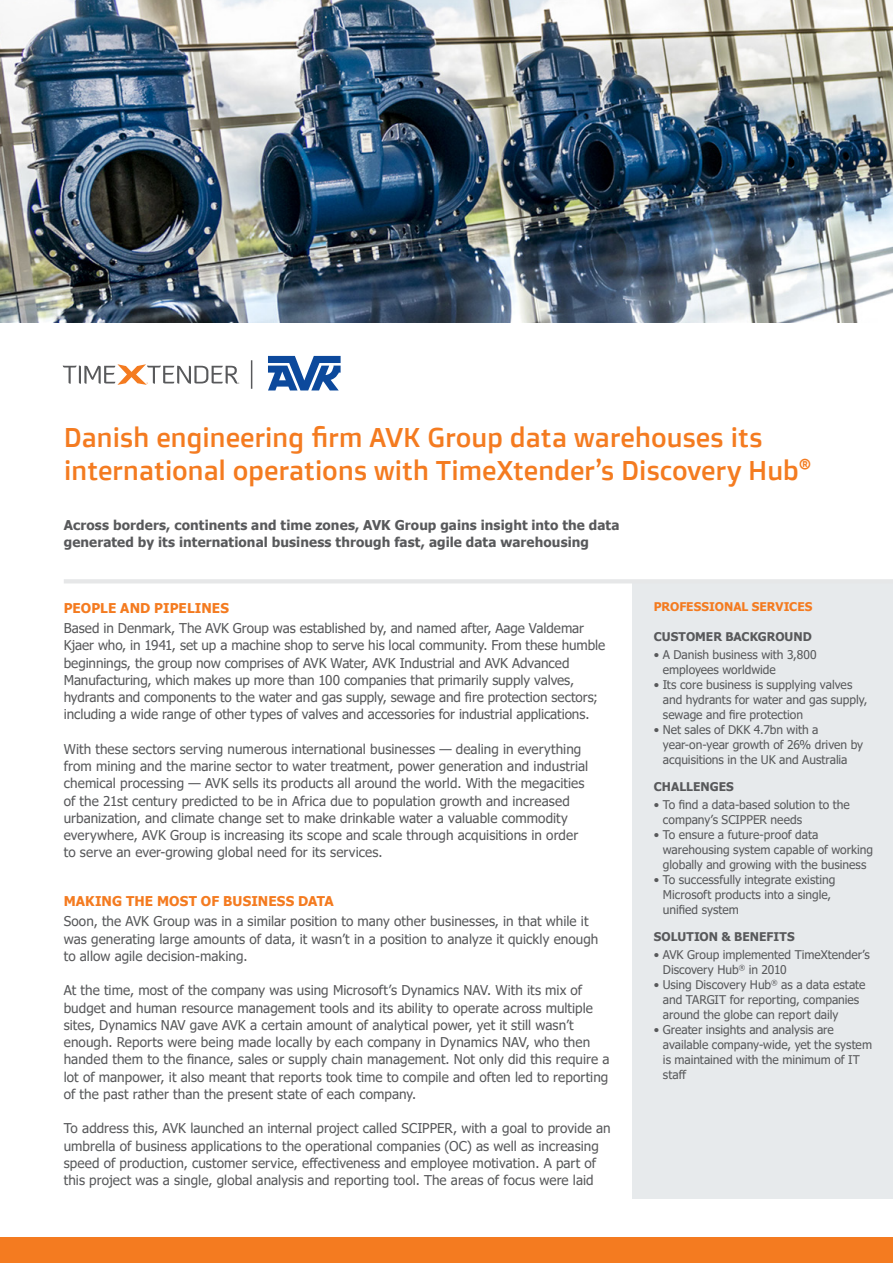
<style>
.page{position:relative;width:893px;height:1263px;background:#fff}
.page>*{position:absolute;margin:0;border:0;box-sizing:border-box;transform-origin:0 0}
.t1{font:27px/33px "Doppio One";letter-spacing:-.01em;color:#f47b20}
.t2{font:13.5px/17.2px "Tahoma";letter-spacing:.005em;color:#58595b}
.t3{font:700 13.5px/17.2px "Tahoma";letter-spacing:.005em;color:#58595b}
.MB{font:700 13.5px "Tahoma";letter-spacing:.005em;color:#f47b20}
.t4{font:12px/15px "Tahoma";color:#58595b}
.t5{font:700 12px "Tahoma";letter-spacing:.005em;color:#58595b}
.t6{font:700 12px "Tahoma";color:#f47b20}
</style>
<div class="page">
<div style="left:0;top:1237px;width:893px;height:26px;background:#f47b20"></div>
<img style="left:0;top:0;width:893px;height:323px">
<svg style="left:63px;top:364px;width:176px;height:21px"></svg>
<svg style="left:251px;top:360px;width:1px;height:29px"></svg>
<div style="left:632px;top:581px;width:261px;height:618px;background:#e7eaec"></div>
<hr style="left:64px;top:579px;width:829px;height:4px;background:#e6e7e8">
<svg style="left:268px;top:356px;width:73px;height:34px"></svg>
<p class="t1" style="left:64px;top:420px;width:748px">Danish engineering firm AVK Group data warehouses its international operations with TimeXtender’s Discovery Hub<sup>®</sup></p>
<p class="t3" style="left:64px;top:517px;width:557px">Across borders, continents and time zones, AVK Group gains insight into the data generated by its international business through fast, agile data warehousing</p>
<p class="MB" style="left:64px;top:598px;width:167px">PEOPLE AND PIPELINES</p>
<p class="t2" style="left:64px;top:620px;width:543px">Based in Denmark, The AVK Group was established by, and named after, Aage Valdemar Kjaer who, in 1941, set up a machine shop to serve his local community. From these humble beginnings, the group now comprises of AVK Water, AVK Industrial and AVK Advanced Manufacturing, which makes up more than 100 companies that primarily supply valves, hydrants and components to the water and gas supply, sewage and fire protection sectors; including a wide range of other types of valves and accessories for industrial applications.</p>
<p class="t2" style="left:64px;top:741px;width:526px">With these sectors serving numerous international businesses — dealing in everything from mining and the marine sector to water treatment, power generation and industrial chemical processing — AVK sells its products all around the world. With the megacities of the 21st century predicted to be in Africa due to population growth and increased urbanization, and climate change set to make drinkable water a valuable commodity everywhere, AVK Group is increasing its scope and scale through acquisitions in order to serve an ever-growing global need for its services.</p>
<p class="MB" style="left:64px;top:892px;width:271px">MAKING THE MOST OF BUSINESS DATA</p>
<p class="t2" style="left:64px;top:914px;width:536px">Soon, the AVK Group was in a similar position to many other businesses, in that while it was generating large amounts of data, it wasn’t in a position to analyze it quickly enough to allow agile decision-making.</p>
<p class="t2" style="left:64px;top:983px;width:547px">At the time, most of the company was using Microsoft’s Dynamics NAV. With its mix of budget and human resource management tools and its ability to operate across multiple sites, Dynamics NAV gave AVK a certain amount of analytical power, yet it still wasn’t enough. Reports were being made locally by each company in Dynamics NAV, who then handed them to the finance, sales or supply chain management. Not only did this require a lot of manpower, it also meant that reports took time to compile and often led to reporting of the past rather than the present state of each company.</p>
<p class="t2" style="left:64px;top:1121px;width:548px">To address this, AVK launched an internal project called SCIPPER, with a goal to provide an umbrella of business applications to the operational companies (OC) as well as increasing speed of production, customer service, effectiveness and employee motivation. A part of this project was a single, global analysis and reporting tool. The areas of focus were laid</p>
<p class="t6" style="left:654px;top:598px;width:160px">PROFESSIONAL SERVICES</p>
<p class="t5" style="left:654px;top:628px;width:160px">CUSTOMER BACKGROUND</p>
<p class="t4" style="left:663px;top:647px;width:155px;text-indent:-9px">• A Danish business with 3,800 employees worldwide</p>
<p class="t4" style="left:663px;top:677px;width:206px;text-indent:-9px">• Its core business is supplying valves and hydrants for water and gas supply, sewage and fire protection</p>
<p class="t4" style="left:663px;top:722px;width:202px;text-indent:-9px">• Net sales of DKK 4.7bn with a year-on-year growth of 26% driven by acquisitions in the UK and Australia</p>
<p class="t5" style="left:654px;top:778px;width:82px">CHALLENGES</p>
<p class="t4" style="left:663px;top:797px;width:188px;text-indent:-9px">• To find a data-based solution to the company’s SCIPPER needs</p>
<p class="t4" style="left:663px;top:827px;width:212px;text-indent:-9px">• To ensure a future-proof data warehousing system capable of working globally and growing with the business</p>
<p class="t4" style="left:663px;top:872px;width:174px;text-indent:-9px">• To successfully integrate existing<br>Microsoft products into a single, unified system</p>
<p class="t5" style="left:654px;top:928px;width:142px">SOLUTION &amp; BENEFITS</p>
<p class="t4" style="left:663px;top:947px;width:208px;text-indent:-9px">• AVK Group implemented TimeXtender’s<br>Discovery Hub<sup>®</sup> in 2010</p>
<p class="t4" style="left:663px;top:977px;width:204px;text-indent:-9px">• Using Discovery Hub<sup>®</sup> as a data estate and TARGIT for reporting, companies around the globe can report daily</p>
<p class="t4" style="left:663px;top:1022px;width:211px;text-indent:-9px">• Greater insights and analysis are available company-wide, yet the system is maintained with the minimum of IT staff</p>
</div>
